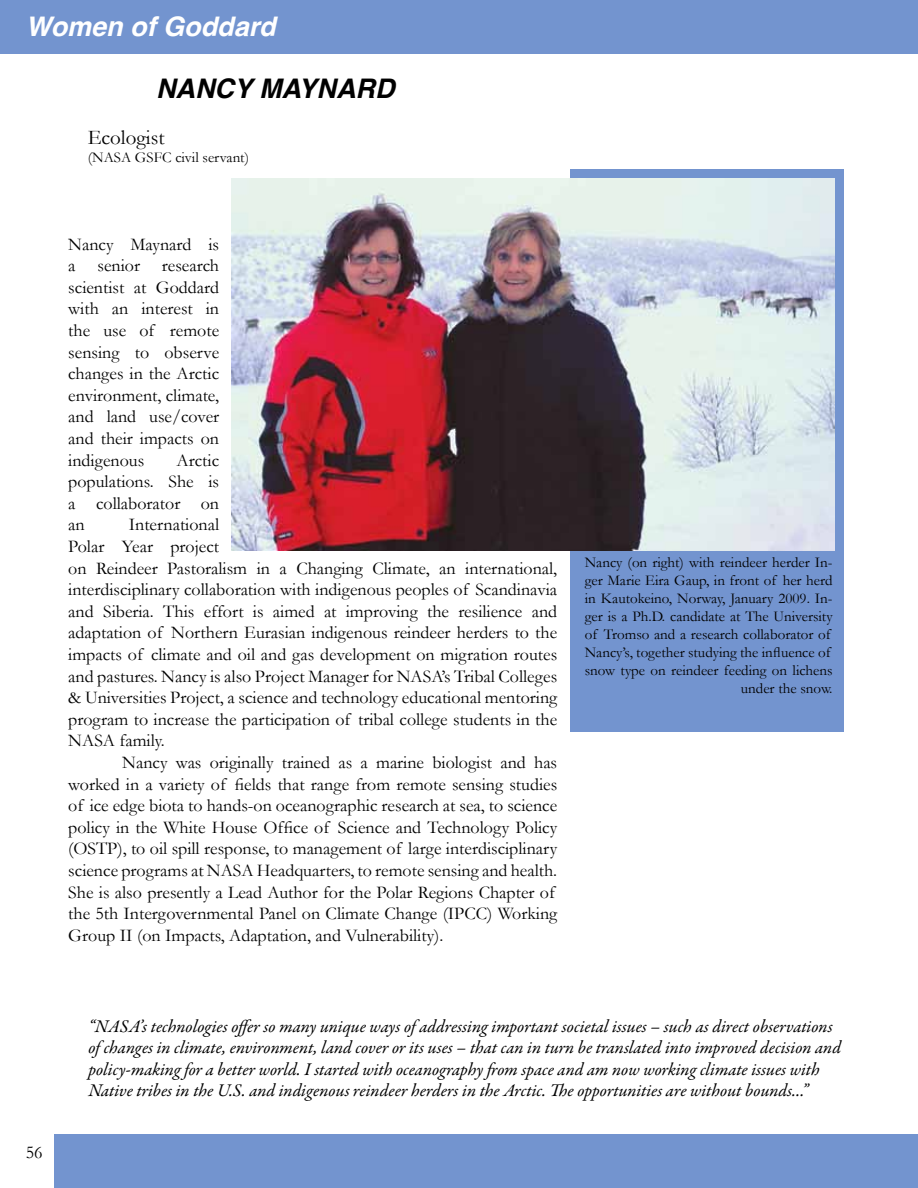
<style>
.page{position:relative;width:918px;height:1188px;background:#fff}
.page>*{position:absolute;margin:0;border:0;box-sizing:border-box;transform-origin:0 0}
.t1{font:italic 700 27px "Helvetica";color:#fff}
.t2{font:italic 700 27px "Helvetica";color:#000}
.t3{font:21px "Garamond";color:#000}
.t4{font:18px/21.6px "Garamond";color:#000;text-align:justify}
.t5{font:italic 18px/21.6px "Garamond Premr Pro";color:#000}
.t6{font:15px/18px "Garamond";color:#000;text-align:right}
</style>
<div class="page">
<hr style="left:917px;top:1135px;width:1px;height:53px;background:#7394cf">
<div style="left:0;top:0;width:918px;height:54px;background:#7394cf"></div>
<div style="left:571px;top:170px;width:273px;height:562px;background:#7394cf"></div>
<div style="left:54px;top:1135px;width:863px;height:53px;background:#7394cf"></div>
<img style="left:232px;top:178px;width:602px;height:373px">
<h1 class="t1" style="left:26px;top:5px;width:252px">Women of Goddard</h1>
<h1 class="t2" style="left:156px;top:66px;width:240px">NANCY MAYNARD</h1>
<p class="t3" style="left:88px;top:125px;width:78px">Ecologist</p>
<p class="t6" style="left:88px;top:148px;width:163px">(NASA GSFC civil servant)</p>
<p class="t4" style="left:68px;top:233px;width:152px">Nancy Maynard is a senior research scientist at Goddard with an interest in the use of remote sensing to observe changes in the Arctic environment, climate, and land use/cover and their impacts on indigenous</p>
<p class="t4" style="left:68px;top:449px;width:152px;text-indent:108px">Arctic populations. She is a collaborator on an</p>
<p class="t4" style="left:68px;top:514px;width:490px;text-align:left;text-indent:61px">International<br>Polar Year project<br>on Reindeer Pastoralism in a Changing Climate, an international, interdisciplinary collaboration with indigenous peoples of Scandinavia and Siberia. This effort is aimed at improving the resilience and adaptation of Northern Eurasian indigenous reindeer herders to the impacts of climate and oil and gas development on migration routes and pastures. Nancy is also Project Manager for NASA’s Tribal Colleges &amp; Universities Project, a science and technology educational mentoring program to increase the participation of tribal college students in the NASA family.</p>
<p class="t4" style="left:68px;top:751px;width:490px;text-align:left;text-indent:54px">Nancy was originally trained as a marine biologist and has worked in a variety of fields that range from remote sensing studies of ice edge biota to hands-on oceanographic research at sea, to science policy in the White House Office of Science and Technology Policy (OSTP), to oil spill response, to management of large interdisciplinary science programs at NASA Headquarters, to remote sensing and health.<br>She is also presently a Lead Author for the Polar Regions Chapter of the 5th Intergovernmental Panel on Climate Change (IPCC) Working Group II (on Impacts, Adaptation, and Vulnerability).</p>
<p class="t6" style="left:585px;top:554px;width:249px">Nancy (on right) with reindeer herder In&shy;ger Marie Eira Gaup, in front of her herd in Kautokeino, Norway, January 2009. In&shy;ger is a Ph.D. candidate at The University of Tromso and a research collaborator of Nancy’s, together studying the influence of snow type on reindeer feeding on lichens under the snow.</p>
<p class="t4" style="left:26px;top:1141px;width:18px">56</p>
<p class="t5" style="left:88px;top:1016px;width:754px">“NASA’s technologies offer so many unique ways of addressing important societal issues – such as direct observations of changes in climate, environment, land cover or its uses – that can in turn be translated into improved decision and policy-making for a better world. I started with oceanography from space and am now working climate issues with Native tribes in the U.S. and indigenous reindeer herders in the Arctic. The opportunities are without bounds…”</p>
</div>
